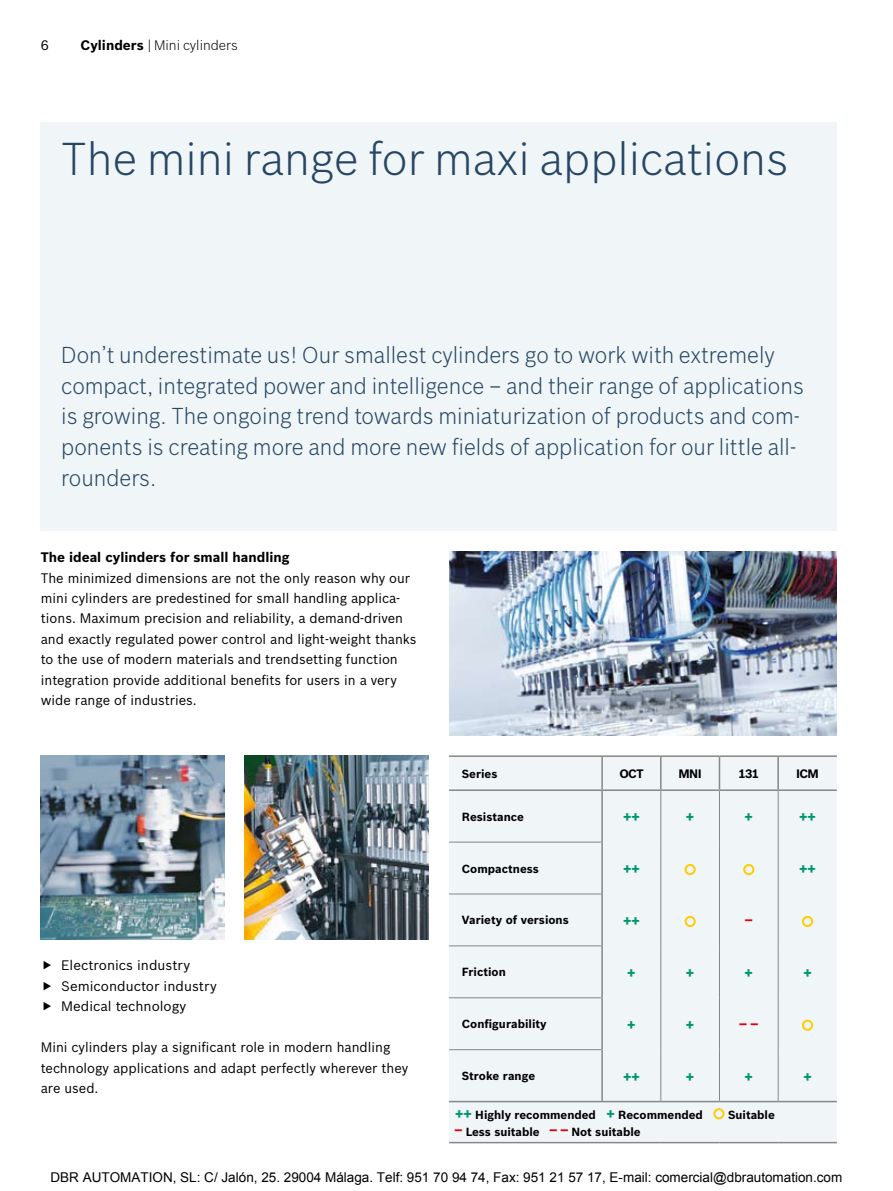
<style>
.page{position:relative;width:893px;height:1191px;background:#fff}
.page>*{position:absolute;margin:0;border:0;box-sizing:border-box;transform-origin:0 0}
.t1{font:300 45px "Bosch Sans";color:#264664}
.t2{font:300 22.5px/30.6px "Bosch Sans";color:#264664}
.t3{font:700 15px "Bosch Sans";color:#009770}
.t4{font:700 15px "Bosch Sans";color:#e3000f}
.t5{font:13.5px/20.4px "Bosch Sans";color:#000}
.t6{font:13.5px "Arial";color:#000}
.t7{font:700 13.5px "Bosch Sans";color:#000}
.t8{font:300 13.5px "Bosch Sans";color:#000}
.t9{font:700 12px "Bosch Sans";letter-spacing:-.05em;color:#000}
.t10{font:700 11.55px "Bosch Sans";color:#000}
.s1{font-weight:700}
.s2{font-size:15px;color:#009770}
</style>
<div class="page">
<div style="left:41px;top:122px;width:796px;height:205px;background:#f0f5f7"></div>
<div style="left:41px;top:327px;width:796px;height:204px;background:#f0f5f7"></div>
<div style="left:449px;top:757px;width:388px;height:384px;background:#f0f5f7"></div>
<hr style="left:449px;top:755px;width:153px;height:2px;background:#878786">
<hr style="left:660px;top:791px;width:1px;height:51px;background:#878786">
<hr style="left:719px;top:791px;width:1px;height:51px;background:#878786">
<hr style="left:778px;top:791px;width:1px;height:51px;background:#878786">
<hr style="left:449px;top:841px;width:152px;height:1px;background:#878786">
<hr style="left:449px;top:893px;width:152px;height:1px;background:#878786">
<hr style="left:778px;top:894px;width:1px;height:52px;background:#878786">
<hr style="left:449px;top:945px;width:152px;height:1px;background:#878786">
<hr style="left:660px;top:946px;width:1px;height:51px;background:#878786">
<hr style="left:719px;top:946px;width:1px;height:51px;background:#878786">
<hr style="left:778px;top:946px;width:1px;height:51px;background:#878786">
<hr style="left:449px;top:997px;width:152px;height:1px;background:#878786">
<hr style="left:660px;top:997px;width:1px;height:52px;background:#878786">
<hr style="left:719px;top:997px;width:1px;height:52px;background:#878786">
<hr style="left:778px;top:997px;width:1px;height:52px;background:#878786">
<hr style="left:449px;top:1049px;width:152px;height:1px;background:#878786">
<hr style="left:660px;top:1049px;width:1px;height:51px;background:#878786">
<hr style="left:719px;top:1049px;width:1px;height:51px;background:#878786">
<hr style="left:778px;top:1049px;width:1px;height:51px;background:#878786">
<hr style="left:449px;top:789px;width:153px;height:2px;background:#878786">
<hr style="left:601px;top:791px;width:2px;height:51px;background:#878786">
<hr style="left:601px;top:842px;width:2px;height:52px;background:#878786">
<hr style="left:601px;top:894px;width:2px;height:52px;background:#878786">
<hr style="left:601px;top:946px;width:2px;height:51px;background:#878786">
<hr style="left:601px;top:997px;width:2px;height:52px;background:#878786">
<hr style="left:449px;top:1100px;width:153px;height:2px;background:#878786">
<hr style="left:661px;top:1100px;width:58px;height:2px;background:#878786">
<hr style="left:449px;top:1141px;width:153px;height:2px;background:#878786">
<hr style="left:602px;top:1141px;width:59px;height:2px;background:#878786">
<hr style="left:661px;top:1141px;width:58px;height:2px;background:#878786">
<hr style="left:719px;top:1141px;width:59px;height:2px;background:#878786">
<hr style="left:778px;top:1141px;width:59px;height:2px;background:#878786">
<hr style="left:602px;top:755px;width:59px;height:2px;background:#878786">
<hr style="left:601px;top:757px;width:2px;height:32px;background:#878786">
<hr style="left:661px;top:755px;width:58px;height:2px;background:#878786">
<hr style="left:660px;top:757px;width:2px;height:32px;background:#878786">
<hr style="left:719px;top:755px;width:59px;height:2px;background:#878786">
<hr style="left:719px;top:757px;width:1px;height:32px;background:#878786">
<hr style="left:778px;top:755px;width:59px;height:2px;background:#878786">
<hr style="left:777px;top:757px;width:2px;height:32px;background:#878786">
<hr style="left:602px;top:789px;width:59px;height:2px;background:#878786">
<hr style="left:661px;top:789px;width:58px;height:2px;background:#878786">
<hr style="left:719px;top:789px;width:59px;height:2px;background:#878786">
<hr style="left:778px;top:789px;width:59px;height:2px;background:#878786">
<hr style="left:719px;top:1100px;width:59px;height:2px;background:#878786">
<hr style="left:778px;top:1100px;width:59px;height:2px;background:#878786">
<hr style="left:602px;top:1100px;width:59px;height:2px;background:#878786">
<hr style="left:601px;top:1049px;width:2px;height:51px;background:#878786">
<hr style="left:719px;top:842px;width:1px;height:52px;background:#878786">
<hr style="left:778px;top:842px;width:1px;height:52px;background:#878786">
<hr style="left:719px;top:894px;width:1px;height:52px;background:#878786">
<hr style="left:660px;top:842px;width:1px;height:52px;background:#878786">
<hr style="left:660px;top:894px;width:1px;height:52px;background:#878786">
<div style="left:684px;top:864px;width:12px;height:11px;border:2px solid #fc0;border-radius:50%"></div>
<div style="left:743px;top:864px;width:11px;height:11px;border:2px solid #fc0;border-radius:50%"></div>
<div style="left:684px;top:916px;width:12px;height:11px;border:2px solid #fc0;border-radius:50%"></div>
<div style="left:802px;top:916px;width:11px;height:11px;border:2px solid #fc0;border-radius:50%"></div>
<div style="left:802px;top:1019px;width:11px;height:11px;border:2px solid #fc0;border-radius:50%"></div>
<div style="left:713px;top:1108px;width:11px;height:11px;border:2px solid #fc0;border-radius:50%"></div>
<img style="left:449px;top:551px;width:388px;height:184px">
<img style="left:245px;top:755px;width:184px;height:184px">
<img style="left:41px;top:755px;width:184px;height:184px">
<p class="t5" style="left:41px;top:35px;width:10px">6</p>
<p class="t8" style="left:81px;top:37px;width:159px"><span class="s1">Cylinders</span> | Mini cylinders</p>
<h1 class="t1" style="left:61px;top:131px;width:729px">The mini range for maxi applications</h1>
<p class="t2" style="left:61px;top:339px;width:744px">Don’t underestimate us! Our smallest cylinders go to work with extremely compact, integrated power and intelligence – and their range of applications is growing. The ongoing trend towards miniaturization of products and com&shy;ponents is creating more and more new fields of application for our little all&shy;rounders.</p>
<p class="t7" style="left:41px;top:549px;width:250px">The ideal cylinders for small handling</p>
<p class="t5" style="left:41px;top:567px;width:377px">The minimized dimensions are not the only reason why our mini cylinders are predestined for small handling applica&shy;tions. Maximum precision and reliability, a demand-driven and exactly regulated power control and light-weight thanks to the use of modern materials and trendsetting function integration provide additional benefits for users in a very wide range of industries.</p>
<p class="t10" style="left:462px;top:766px;width:37px">Series</p>
<p class="t9" style="left:619px;top:766px;width:26px">OCT</p>
<p class="t9" style="left:678px;top:766px;width:25px">MNI</p>
<p class="t9" style="left:739px;top:766px;width:22px">131</p>
<p class="t9" style="left:796px;top:766px;width:24px">ICM</p>
<p class="t10" style="left:462px;top:809px;width:64px">Resistance</p>
<p class="t3" style="left:623px;top:807px;width:18px">++</p>
<p class="t3" style="left:686px;top:807px;width:10px">+</p>
<p class="t3" style="left:745px;top:807px;width:10px">+</p>
<p class="t3" style="left:799px;top:807px;width:18px">++</p>
<p class="t10" style="left:462px;top:861px;width:79px">Compactness</p>
<p class="t3" style="left:623px;top:859px;width:18px">++</p>
<p class="t3" style="left:799px;top:859px;width:18px">++</p>
<p class="t10" style="left:462px;top:913px;width:109px">Variety of versions</p>
<p class="t3" style="left:623px;top:911px;width:18px">++</p>
<p class="t4" style="left:745px;top:903px;width:8px">_</p>
<p class="t5" style="left:61px;top:955px;width:157px">Electronics industry<br>Semiconductor industry<br>Medical technology</p>
<p class="t5" style="left:41px;top:1037px;width:369px">Mini cylinders play a significant role in modern handling technology applications and adapt perfectly wherever they are used.</p>
<p class="t10" style="left:462px;top:965px;width:46px">Friction</p>
<p class="t3" style="left:627px;top:963px;width:10px">+</p>
<p class="t3" style="left:686px;top:963px;width:10px">+</p>
<p class="t3" style="left:745px;top:963px;width:10px">+</p>
<p class="t3" style="left:803px;top:963px;width:10px">+</p>
<p class="t10" style="left:462px;top:1017px;width:86px">Configurability</p>
<p class="t3" style="left:627px;top:1014px;width:10px">+</p>
<p class="t3" style="left:686px;top:1014px;width:10px">+</p>
<p class="t4" style="left:740px;top:1007px;width:19px">_ _</p>
<p class="t10" style="left:462px;top:1068px;width:75px">Stroke range</p>
<p class="t3" style="left:623px;top:1066px;width:18px">++</p>
<p class="t3" style="left:686px;top:1066px;width:10px">+</p>
<p class="t3" style="left:745px;top:1066px;width:10px">+</p>
<p class="t3" style="left:803px;top:1066px;width:10px">+</p>
<p class="t10" style="left:455px;top:1108px;width:249px"><span class="s2">++</span> Highly recommended <span class="s2">+</span> Recommended</p>
<p class="t10" style="left:728px;top:1108px;width:48px">Suitable</p>
<p class="t4" style="left:455px;top:1113px;width:8px">_</p>
<p class="t10" style="left:466px;top:1124px;width:76px">Less suitable</p>
<p class="t4" style="left:550px;top:1113px;width:19px">_ _</p>
<p class="t10" style="left:571px;top:1124px;width:71px">Not suitable</p>
<p class="t6" style="left:51px;top:1168px;width:793px">DBR AUTOMATION, SL: C/ Jalón, 25. 29004 Málaga. Telf: 951 70 94 74, Fax: 951 21 57 17, E-mail: comercial@dbrautomation.com</p>
</div>
